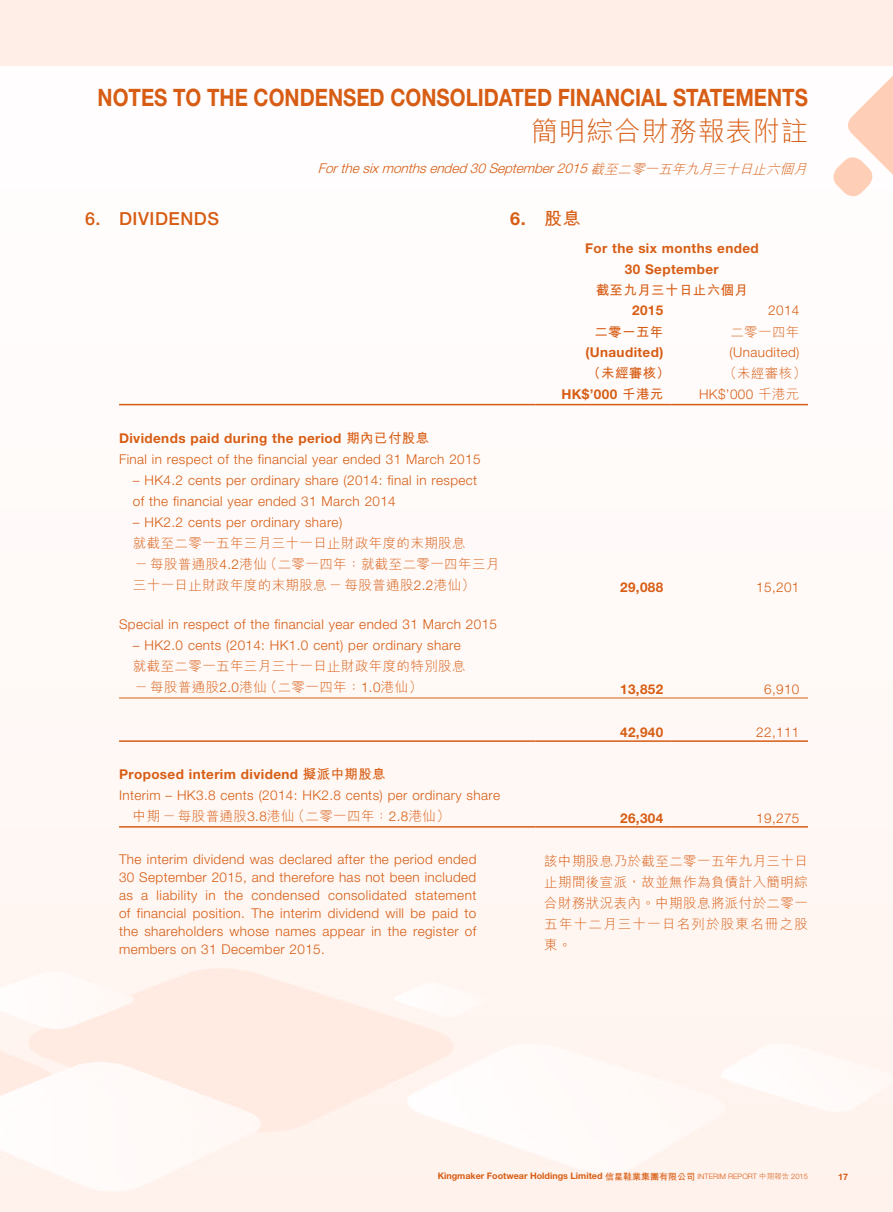
<style>
.page{position:relative;width:893px;height:1212px;background:#fff}
.page>*{position:absolute;margin:0;border:0;box-sizing:border-box;transform-origin:0 0}
.t1{font:300 27px "M Hei HK";letter-spacing:.03em;color:#d75d14}
.t2{font:700 24px "Helvetica Neue LT Std";color:#d75d14;scale:.85 1}
.t3{font:500 18px "Helvetica Neue LT Std";letter-spacing:.03em;color:#d75d14}
.t4{font:700 18px "Helvetica Neue LT Std";color:#d75d14}
.t5{font:300 13.5px/18px "Helvetica Neue LT Std";letter-spacing:.03em;color:#d75d14}
.t6{font:300 13.5px/21px "M Hei HK";letter-spacing:.03em;color:#d75d14}
.t7{font:700 13.5px/21px "Helvetica Neue LT Std";letter-spacing:.03em;color:#d75d14;text-align:center}
.t8{font:italic 300 13.5px "Helvetica Neue LT Std";color:#d75d14}
.t9{font:700 13.5px "M Hei HK";letter-spacing:.03em;color:#d75d14}
.t10{font:700 9px "Helvetica Neue LT Std";color:#d75d14}
.s1{font-family:"M Hei HK"}
.s2{font-weight:700}
.s3{font-family:"M Hei HK";font-weight:700}
.s4{font-family:"Helvetica Neue LT Std"}
.s5{font-weight:300;font-size:7.5px}
.s6{font-family:"M Hei HK";font-weight:300;font-size:7.5px}
</style>
<div class="page">
<div style="left:0;top:403px;width:893px;height:809px;background:#fff8f5"></div>
<div style="left:0;top:0;width:893px;height:66px;background:#ffeee7"></div>
<svg style="left:833px;top:76px;width:60px;height:121px"></svg>
<hr style="left:119px;top:404px;width:417px;height:1px;background:#d75d14">
<hr style="left:536px;top:404px;width:136px;height:1px;background:#d75d14">
<hr style="left:672px;top:404px;width:136px;height:1px;background:#d75d14">
<hr style="left:119px;top:697px;width:417px;height:1px;background:#d75d14">
<hr style="left:536px;top:697px;width:136px;height:1px;background:#d75d14">
<hr style="left:672px;top:697px;width:136px;height:1px;background:#d75d14">
<hr style="left:119px;top:740px;width:417px;height:2px;background:#d75d14">
<hr style="left:536px;top:740px;width:136px;height:2px;background:#d75d14">
<hr style="left:672px;top:740px;width:136px;height:2px;background:#d75d14">
<hr style="left:119px;top:826px;width:417px;height:1px;background:#d75d14">
<hr style="left:536px;top:826px;width:136px;height:1px;background:#d75d14">
<hr style="left:672px;top:826px;width:136px;height:1px;background:#d75d14">
<h2 class="t2" style="left:98px;top:82px;width:837px">NOTES TO THE CONDENSED CONSOLIDATED FINANCIAL STATEMENTS</h2>
<h1 class="t1" style="left:531px;top:112px;width:278px">簡明綜合財務報表附註</h1>
<p class="t8" style="left:318px;top:160px;width:495px">Forthesixmonthsended30September2015<span class="s1">截至二零一五年九月三十日止六個月</span></p>
<h3 class="t3" style="left:85px;top:208px;width:134px">6. DIVIDEN DS</h3>
<p class="t5" style="left:119px;top:427px;width:363px;line-height:21px"><span class="s2">Dividends paid during the period</span> <span class="s3">期內已付股息<br></span>Final in respect of the financial year ended 31 March 2015</p>
<p class="t5" style="left:133px;top:469px;width:346px;line-height:21px">– HK4.2 cents per ordinary share (2014: final in respect of the financial year ended 31 March 2014</p>
<p class="t5" style="left:133px;top:513px;width:211px">– HK2.2 cents per ordinary share)</p>
<p class="t6" style="left:119px;top:532px;width:382px">　就截至二零一五年三月三十一日止財政年度的末期股息<br>　－每股普通股<span class="s4">4.2</span>港仙（二零一四年：就截至二零一四年三月　三十一日止財政年度的末期股息－每股普通股<span class="s4">2.2</span>港仙）</p>
<p class="t5" style="left:119px;top:615px;width:379px">Special in respect of the financial year ended 31 March 2015</p>
<p class="t5" style="left:133px;top:636px;width:329px">– HK2.0 cents (2014: HK1.0 cent) per ordinary share</p>
<p class="t6" style="left:119px;top:655px;width:348px;text-indent:14px">就截至二零一五年三月三十一日止財政年度的特別股息　－每股普通股<span class="s4">2.0</span>港仙（二零一四年：<span class="s4">1.0</span>港仙）</p>
<h3 class="t4" style="left:510px;top:208px;width:72px">6. <span class="s1">股息</span></h3>
<p class="t7" style="left:585px;top:237px;width:175px">For the six months ended<br>30 September</p>
<p class="t9" style="left:596px;top:280px;width:154px">截至九月三十日止六個月</p>
<p class="t7" style="left:632px;top:299px;width:33px">2015</p>
<p class="t5" style="left:768px;top:301px;width:33px">2014</p>
<p class="t9" style="left:594px;top:322px;width:71px">二零一五年</p>
<p class="t6" style="left:730px;top:321px;width:71px">二零一四年</p>
<p class="t7" style="left:585px;top:341px;width:80px">(Unaudited)</p>
<p class="t9" style="left:587px;top:363px;width:84px">（未經審核）</p>
<p class="t5" style="left:729px;top:343px;width:72px">(Unaudited)</p>
<p class="t6" style="left:723px;top:362px;width:84px">（未經審核）</p>
<p class="t7" style="left:561px;top:384px;width:103px">HK$’000 <span class="s1">千港元</span></p>
<p class="t5" style="left:699px;top:385px;width:102px">HK$’000 <span class="s1">千港元</span></p>
<p class="t7" style="left:620px;top:576px;width:45px">29,088</p>
<p class="t5" style="left:756px;top:577px;width:45px">15,201</p>
<p class="t7" style="left:620px;top:678px;width:45px">13,852</p>
<p class="t5" style="left:764px;top:680px;width:37px">6,910</p>
<p class="t7" style="left:620px;top:722px;width:45px">42,940</p>
<p class="t5" style="left:756px;top:723px;width:45px">22,111</p>
<p class="t5" style="left:119px;top:764px;width:383px;line-height:21px"><span class="s2">Proposed interim dividend</span> <span class="s3">擬派中期股息<br></span>Interim – HK3.8 cents (2014: HK2.8 cents) per ordinary share</p>
<p class="t6" style="left:119px;top:805px;width:332px">　中期－每股普通股<span class="s4">3.8</span>港仙（二零一四年：<span class="s4">2.8</span>港仙）</p>
<p class="t7" style="left:620px;top:807px;width:45px">26,304</p>
<p class="t5" style="left:756px;top:809px;width:45px">19,275</p>
<p class="t5" style="left:119px;top:849px;width:359px;text-align:justify">The interim dividend was declared after the period ended 30 September 2015, and therefore has not been included as a liability in the condensed consolidated statement of financial position. The interim dividend will be paid to the shareholders whose names appear in the register of members on 31 December 2015.</p>
<p class="t6" style="left:544px;top:849px;width:265px;text-align:justify">該中期股息乃於截至二零一五年九月三十日止期間後宣派，故並無作為負債計入簡明綜合財務狀況表內。中期股息將派付於二零一五年十二月三十一日名列於股東名冊之股東。</p>
<p class="t10" style="left:438px;top:1170px;width:372px">Kingmaker Footwear Holdings Limited <span class="s1">信星鞋業集團有限公司</span> <span class="s5">INTERIM REPORT</span> <span class="s6">中期報告</span> <span class="s5">2015</span></p>
<p class="t10" style="left:838px;top:1171px;width:12px">17</p>
</div>
